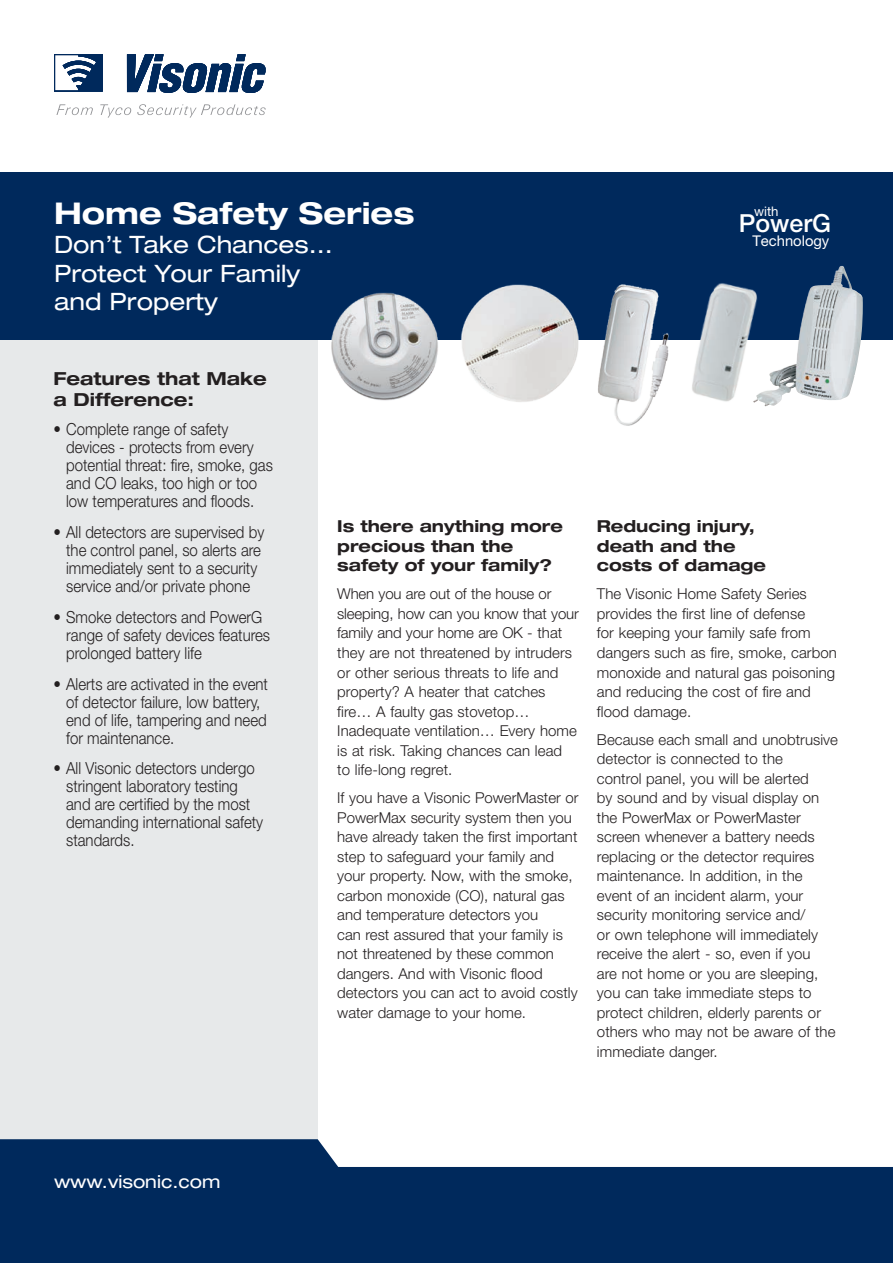
<style>
.page{position:relative;width:893px;height:1263px;background:#fff}
.page>*{position:absolute;margin:0;border:0;box-sizing:border-box;transform-origin:0 0}
.t1{font:700 expanded 30px "Helvetica Neue LT Pro";color:#fff}
.t2{font:500 24.9px "Helvetica Neue LT Pro";color:#fff}
.t3{font:expanded 24px/28.8px "Helvetica Neue LT Pro";color:#fff}
.t4{font:700 expanded 18px/21.6px "Helvetica Neue LT Pro";color:#231f20}
.t5{font:expanded 18px "Helvetica Neue LT Pro";color:#fff}
.t6{font:300 16.65px/18px "Helvetica Neue LT Pro";color:#231f20;scale:.9 1}
.t7{font:700 expanded 16.5px/19.8px "Helvetica Neue LT Pro";color:#231f20}
.t8{font:300 15px/19.5px "Helvetica Neue LT Pro";letter-spacing:.005em;color:#231f20}
.t9{font:14.85px "Helvetica Neue LT Pro";color:#fff}
.t10{font:13.2px "Helvetica Neue LT Pro";color:#fff}
</style>
<div class="page">
<div style="left:0;top:199px;width:318px;height:1053px;background:#e7e9ea"></div>
<svg style="left:0;top:1139px;width:893px;height:124px;background:#244773"></svg>
<div style="left:0;top:172px;width:893px;height:168px;background:#00295c"></div>
<svg style="left:54px;top:54px;width:212px;height:39px"></svg>
<svg style="left:56px;top:104px;width:37px;height:11px"></svg>
<svg style="left:100px;top:104px;width:31px;height:14px"></svg>
<svg style="left:137px;top:104px;width:129px;height:14px"></svg>
<img style="left:460px;top:284px;width:119px;height:118px">
<img style="left:692px;top:283px;width:74px;height:124px">
<img style="left:598px;top:284px;width:71px;height:142px">
<img style="left:753px;top:266px;width:87px;height:140px">
<img style="left:331px;top:292px;width:107px;height:109px">
<h1 class="t1" style="left:54px;top:194px;width:362px">Home Safety Series</h1>
<h3 class="t3" style="left:54px;top:230px;width:280px">Don t’ Take Chances...<br>Protect Your Family and Property</h3>
<p class="t10" style="left:754px;top:203px;width:26px">with</p>
<p class="t9" style="left:752px;top:231px;width:78px">Technology</p>
<h2 class="t2" style="left:739px;top:208px;width:94px">PowerG</h2>
<p class="t4" style="left:53px;top:367px;width:215px">Features that Make a Difference:</p>
<p class="t6" style="left:66px;top:420px;width:231px;text-indent:-13px">• Complete range of safety devices - protects from every potential threat: fire, smoke, gas and CO leaks, too high or too low temperatures and floods.</p>
<p class="t6" style="left:53px;top:523px;width:236px;text-align:center">• All detectors are supervised by the control panel, so alerts are immediately sent to a security service and/or private phone</p>
<p class="t6" style="left:66px;top:608px;width:228px;text-indent:-13px">• Smoke detectors and PowerG range of safety devices features prolonged battery life</p>
<p class="t6" style="left:66px;top:674px;width:226px;text-indent:-13px">• Alerts are activated in the event of detector failure, low battery, end of life, tampering and need for maintenance.</p>
<p class="t6" style="left:66px;top:759px;width:220px;text-indent:-13px">• All Visonic detectors undergo stringent laboratory testing and are certified by the most demanding international safety standards.</p>
<p class="t7" style="left:337px;top:516px;width:227px">Is there anything more precious than the safety of your family?</p>
<p class="t8" style="left:337px;top:584px;width:243px">When you are out of the house or sleeping, how can you know that your family and your home are OK - that they are not threatened by intruders or other serious threats to life and property? A heater that catches fire… A faulty gas stovetop...<br>Inadequate ventilation… Every home is at risk. Taking chances can lead<br>to life-long regret.</p>
<p class="t8" style="left:337px;top:788px;width:243px">If you have a Visonic PowerMaster or PowerMax security system then you have already taken the first important step to safeguard your family and your property. Now, with the smoke, carbon monoxide (CO ,) natural gas and temperature detectors you<br>can rest assured that your family is not threatened by these common dangers. And with Visonic flood detectors you can act to avoid costly water damage to your home.</p>
<p class="t7" style="left:597px;top:516px;width:170px">Reducing injury, death and the costs of damage</p>
<p class="t8" style="left:597px;top:584px;width:242px">The Visonic Home Safety Series provides the first line of defense<br>for keeping your family safe from dangers such as fire, smoke, carbon monoxide and natural gas poisoning and reducing the cost of fire and flood damage.</p>
<p class="t8" style="left:597px;top:729px;width:243px">Because each small and unobtrusive detector is connected to the<br>control panel, you will be alerted<br>by sound and by visual display on the PowerMax or PowerMaster screen whenever a battery needs replacing or the detector requires maintenance In. addition in, the event of an incident alarm, your security monitoring service and/<br>or own telephone will immediately receive the alert - so, even if you<br>are not home or you are sleeping, you can take immediate steps to protect children, elderly parents or others who may not be aware of the immediate danger.</p>
<p class="t5" style="left:54px;top:1171px;width:168px">www.visonic.com</p>
</div>
